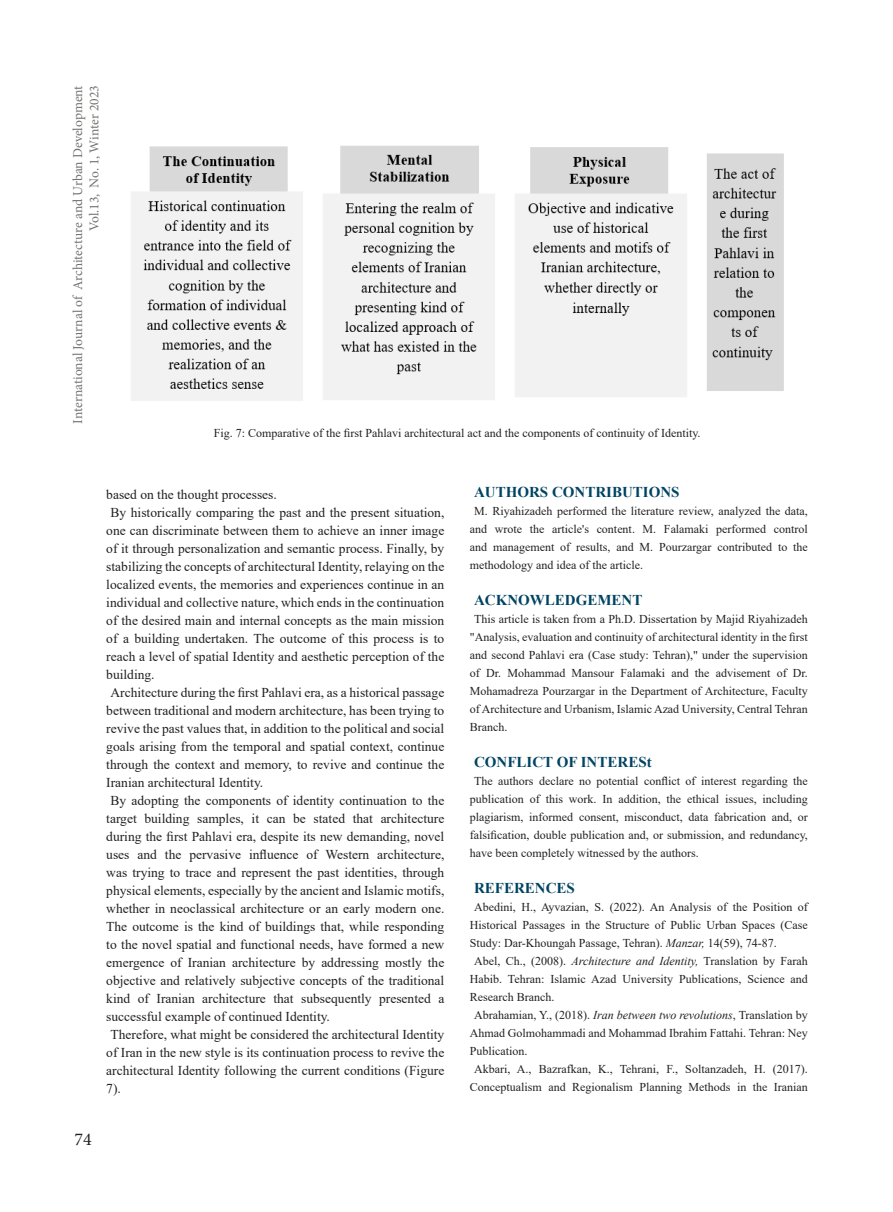
<style>
.page{position:relative;width:893px;height:1212px;background:#fff}
.page>*{position:absolute;margin:0;border:0;box-sizing:border-box;transform-origin:0 0}
.t1{font:18px "Minion Pro";color:#231f20}
.متن_لاتین_اصلی{font:700 15px "Times New Roman";color:#004462}
.متن_لاتین_اصلی-2{font:13.5px/18px "Times New Roman";color:#231f20;text-align:justify}
.t2{font:13.5px/16.2px "Minion Pro";letter-spacing:-.005em;color:#737370;text-align:right}
.متن_لاتین_اصلی-3{font:12px/18px "Times New Roman";color:#231f20;text-align:justify}
.abstract{font:12px "Times New Roman";color:#231f20}
.s1{font-style:italic}
</style>
<div class="page">
<img style="left:131px;top:145px;width:653px;height:256px">
<p class="t2" style="left:70px;top:423px;width:339px;rotate:-90deg">International Journal of Architecture and Urban Development<br>Vol.13, No. 1, Winter 2023</p>
<p class="abstract" style="left:214px;top:424px;width:488px">Fig. 7: Comparative of the first Pahlavi architectural act and the components of continuity of Identity.</p>
<p class="متن_لاتین_اصلی-2" style="left:106px;top:485px;width:172px">based on the thought processes.</p>
<p class="متن_لاتین_اصلی-2" style="left:106px;top:503px;width:340px;text-indent:4px">By historically comparing the past and the present situation, one can discriminate between them to achieve an inner image of it through personalization and semantic process. Finally, by stabilizing the concepts of architectural Identity, relaying on the localized events, the memories and experiences continue in an individual and collective nature, which ends in the continuation of the desired main and internal concepts as the main mission of a building undertaken. The outcome of this process is to reach a level of spatial Identity and aesthetic perception of the building.</p>
<p class="متن_لاتین_اصلی-2" style="left:106px;top:683px;width:340px;text-indent:4px">Architecture during the first Pahlavi era, as a historical passage between traditional and modern architecture, has been trying to revive the past values that, in addition to the political and social goals arising from the temporal and spatial context, continue through the context and memory, to revive and continue the Iranian architectural Identity.</p>
<p class="متن_لاتین_اصلی-2" style="left:106px;top:791px;width:340px;text-indent:4px">By adopting the components of identity continuation to the target building samples, it can be stated that architecture during the first Pahlavi era, despite its new demanding, novel uses and the pervasive influence of Western architecture, was trying to trace and represent the past identities, through physical elements, especially by the ancient and Islamic motifs, whether in neoclassical architecture or an early modern one.<br>The outcome is the kind of buildings that, while responding to the novel spatial and functional needs, have formed a new emergence of Iranian architecture by addressing mostly the objective and relatively subjective concepts of the traditional kind of Iranian architecture that subsequently presented a successful example of continued Identity.</p>
<p class="متن_لاتین_اصلی-2" style="left:106px;top:1025px;width:340px;text-indent:4px">Therefore, what might be considered the architectural Identity of Iran in the new style is its continuation process to revive the architectural Identity following the current conditions (Figure 7).</p>
<h1 class="t1" style="left:74px;top:1127px;width:19px">74</h1>
<p class="متن_لاتین_اصلی" style="left:474px;top:481px;width:207px">AUTHORS CONTRIBUTIONS</p>
<p class="متن_لاتین_اصلی-3" style="left:470px;top:502px;width:340px;text-indent:4px">M. Riyahizadeh performed the literature review, analyzed the data, and wrote the article's content. M. Falamaki performed control and management of results, and M. Pourzargar contributed to the methodology and idea of the article.</p>
<p class="متن_لاتین_اصلی" style="left:474px;top:589px;width:170px">ACKNOWLEDGEMENT</p>
<p class="متن_لاتین_اصلی-3" style="left:470px;top:610px;width:340px;text-indent:4px">This article is taken from a Ph.D. Dissertation by Majid Riyahizadeh "Analysis, evaluation and continuity of architectural identity in the first and second Pahlavi era (Case study: Tehran)," under the supervision of Dr. Mohammad Mansour Falamaki and the advisement of Dr.<br>Mohamadreza Pourzargar in the Department of Architecture, Faculty of Architecture and Urbanism, Islamic Azad University, Central Tehran Branch.</p>
<p class="متن_لاتین_اصلی" style="left:474px;top:751px;width:179px">CONFLICT OF INTERESt</p>
<p class="متن_لاتین_اصلی-3" style="left:470px;top:772px;width:340px;text-indent:4px">The authors declare no potential conflict of interest regarding the publication of this work. In addition, the ethical issues, including plagiarism, informed consent, misconduct, data fabrication and, or falsification, double publication and, or submission, and redundancy, have been completely witnessed by the authors.</p>
<p class="متن_لاتین_اصلی" style="left:474px;top:877px;width:102px">REFERENCES</p>
<p class="متن_لاتین_اصلی-3" style="left:470px;top:898px;width:340px;text-indent:4px">Abedini, H., Ayvazian, S. (2022). An Analysis of the Position of Historical Passages in the Structure of Public Urban Spaces (Case Study: Dar-Khoungah Passage, Tehran). <span class="s1">Manzar,</span> 14(59), 74-87.</p>
<p class="متن_لاتین_اصلی-3" style="left:470px;top:952px;width:340px;text-indent:4px">Abel, Ch., (2008). <span class="s1">Architecture and Identity,</span> Translation by Farah Habib. Tehran: Islamic Azad University Publications, Science and Research Branch.</p>
<p class="متن_لاتین_اصلی-3" style="left:470px;top:1006px;width:340px;text-indent:4px">Abrahamian, Y., (2018). <span class="s1">Iran between two revolutions</span>, Translation by Ahmad Golmohammadi and Mohammad Ibrahim Fattahi. Tehran: Ney Publication.</p>
<p class="متن_لاتین_اصلی-3" style="left:470px;top:1060px;width:340px;text-align:center">Akbari, A., Bazrafkan, K., Tehrani, F., Soltanzadeh, H. (2017).<br>Conceptualism and Regionalism Planning Methods in the Iranian</p>
</div>
